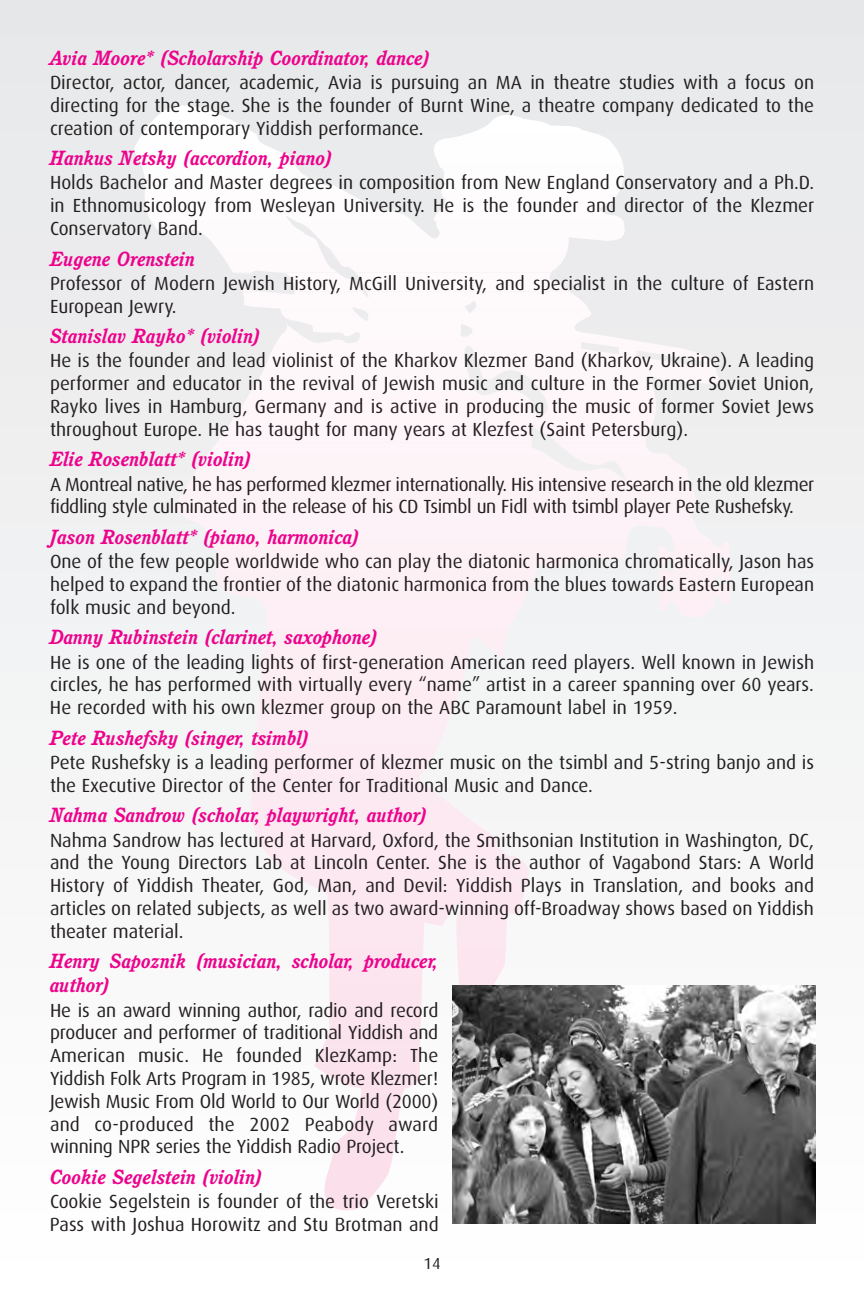
<style>
.page{position:relative;width:864px;height:1296px;background:#fff}
.page>*{position:absolute;margin:0;border:0;box-sizing:border-box;transform-origin:0 0}
.t1{font:italic 700 20px/24px "Cushing";color:#ed028c}
.t2{font:19px/22.8px "Dax";color:#231f20;text-align:justify}
.t3{font:19px/22.8px "Dax";letter-spacing:-.02em;color:#231f20}
.t4{font:16px "Dax";color:#231f20}
</style>
<div class="page">
<div style="left:0;top:0;width:864px;height:31px;background:#e6e7e9"></div>
<div style="left:0;top:39px;width:864px;height:41px;background:#e8e9ea"></div>
<div style="left:0;top:88px;width:864px;height:41px;background:#e9eaeb"></div>
<div style="left:0;top:138px;width:864px;height:40px;background:#eaebec"></div>
<div style="left:0;top:187px;width:864px;height:40px;background:#eaebec"></div>
<div style="left:0;top:236px;width:864px;height:40px;background:#ebebed"></div>
<div style="left:0;top:285px;width:864px;height:40px;background:#ececee"></div>
<div style="left:0;top:334px;width:864px;height:40px;background:#ededee"></div>
<div style="left:0;top:383px;width:864px;height:40px;background:#eeeeef"></div>
<div style="left:0;top:432px;width:864px;height:40px;background:#efeff0"></div>
<div style="left:0;top:481px;width:864px;height:40px;background:#f0f0f1"></div>
<div style="left:0;top:530px;width:864px;height:40px;background:#f0f1f2"></div>
<div style="left:0;top:579px;width:864px;height:40px;background:#f1f2f3"></div>
<div style="left:0;top:628px;width:864px;height:40px;background:#f2f3f4"></div>
<div style="left:0;top:677px;width:864px;height:40px;background:#f3f4f4"></div>
<div style="left:0;top:726px;width:864px;height:40px;background:#f4f5f5"></div>
<div style="left:0;top:775px;width:864px;height:40px;background:#f5f5f6"></div>
<div style="left:0;top:824px;width:864px;height:40px;background:#f6f6f7"></div>
<div style="left:0;top:873px;width:864px;height:40px;background:#f7f7f8"></div>
<div style="left:0;top:922px;width:864px;height:40px;background:#f8f8f9"></div>
<div style="left:0;top:971px;width:864px;height:40px;background:#f9f9f9"></div>
<div style="left:0;top:1020px;width:864px;height:40px;background:#fafafa"></div>
<div style="left:0;top:1069px;width:864px;height:40px;background:#fbfbfb"></div>
<div style="left:314px;top:1047px;width:106px;height:18px;background:#fbe3ed"></div>
<svg style="left:314px;top:1065px;width:106px;height:29px;fill:#fbe2ed"></svg>
<svg style="left:354px;top:1094px;width:48px;height:29px"></svg>
<svg style="left:334px;top:1123px;width:64px;height:29px;fill:#fbe1ec"></svg>
<svg style="left:325px;top:1152px;width:69px;height:29px;background:#fbe3ed"></svg>
<svg style="left:324px;top:1181px;width:60px;height:29px;fill:#fbdfeb"></svg>
<div style="left:293px;top:877px;width:235px;height:14px;background:#fce8f0"></div>
<div style="left:293px;top:890px;width:235px;height:30px;background:linear-gradient(to bottom,#fbe9f1,#fbebf2)"></div>
<div style="left:293px;top:920px;width:235px;height:29px;background:linear-gradient(to right,#faedf3,#fbecf2)"></div>
<div style="left:293px;top:949px;width:235px;height:29px;background:linear-gradient(to right,#fbedf3,#fbedf3)"></div>
<div style="left:293px;top:978px;width:235px;height:29px;background:linear-gradient(to right,#fbebf2,#faeff4)"></div>
<svg style="left:327px;top:1007px;width:126px;height:29px;fill:#fce4ee"></svg>
<svg style="left:323px;top:1036px;width:130px;height:11px"></svg>
<hr style="left:251px;top:744px;width:278px;height:1px;background:#fcecf3">
<div style="left:251px;top:745px;width:278px;height:29px;background:#fcebf2"></div>
<div style="left:251px;top:774px;width:278px;height:29px;background:#fceaf2"></div>
<div style="left:251px;top:803px;width:278px;height:29px;background:#fce9f1"></div>
<div style="left:251px;top:832px;width:278px;height:29px;background:#fce9f1"></div>
<div style="left:251px;top:861px;width:278px;height:16px;background:#fce8f0"></div>
<div style="left:256px;top:612px;width:453px;height:17px;background:#fdeff5"></div>
<div style="left:256px;top:629px;width:453px;height:29px;background:#fdeef4"></div>
<div style="left:256px;top:658px;width:453px;height:29px;background:#f3f3f4"></div>
<div style="left:256px;top:716px;width:453px;height:28px;background:#f4f4f4"></div>
<svg style="left:215px;top:556px;width:515px;height:15px;fill:#fdf1f6"></svg>
<div style="left:215px;top:571px;width:515px;height:29px;background:#fdf0f5"></div>
<div style="left:215px;top:600px;width:515px;height:12px;background:#fdeff5"></div>
<div style="left:176px;top:499px;width:554px;height:14px;background:#fdf3f7"></div>
<div style="left:176px;top:513px;width:554px;height:29px;background:#fdf2f7"></div>
<div style="left:176px;top:542px;width:554px;height:14px;background:#fdf1f6"></div>
<svg style="left:209px;top:443px;width:447px;height:11px;fill:#fdf5f9"></svg>
<div style="left:179px;top:454px;width:517px;height:29px;background:#fdf4f8"></div>
<div style="left:179px;top:483px;width:517px;height:16px;background:#fdf3f7"></div>
<svg style="left:265px;top:348px;width:450px;height:19px;background:#fbf6f8"></svg>
<div style="left:217px;top:367px;width:505px;height:29px;background:linear-gradient(to right,#faf5f7,#faf5f7)"></div>
<svg style="left:217px;top:396px;width:505px;height:29px;fill:#fef6f9"></svg>
<div style="left:217px;top:425px;width:505px;height:17px;background:linear-gradient(to right,#fff6fb,#f5f2f4)"></div>
<div style="left:273px;top:338px;width:407px;height:10px;background:#fef8fa"></div>
<svg style="left:242px;top:291px;width:438px;height:47px"></svg>
<hr style="left:242px;top:309px;width:347px;height:2px;background:#fef9fb">
<svg style="left:233px;top:272px;width:336px;height:8px"></svg>
<svg style="left:233px;top:280px;width:336px;height:11px;fill:#fef9fb"></svg>
<svg style="left:134px;top:106px;width:508px;height:29px"></svg>
<div style="left:134px;top:135px;width:508px;height:29px;background:linear-gradient(to right,#f7f7f7,#f6f7f7)"></div>
<div style="left:134px;top:164px;width:508px;height:29px;background:linear-gradient(to right,#f8f8f8,#f7f7f7)"></div>
<svg style="left:145px;top:193px;width:479px;height:29px;fill:#fefcfd"></svg>
<svg style="left:134px;top:222px;width:508px;height:29px;fill:#fefbfc"></svg>
<div style="left:134px;top:251px;width:508px;height:21px;background:linear-gradient(to right,#f6f4f6,#f8f5f7)"></div>
<img style="left:453px;top:985px;width:363px;height:239px">
<p class="t1" style="left:50px;top:47px;width:382px">Avia Moore* (Scholarship Coordinator, dance)</p>
<p class="t2" style="left:50px;top:72px;width:766px">Director, actor, dancer, academic, Avia is pursuing an MA in theatre studies with a focus on directing for the stage. She is the founder of Burnt Wine, a theatre company dedicated to the creation of contemporary Yiddish performance.</p>
<p class="t1" style="left:50px;top:148px;width:284px">Hankus Netsky (accordion, piano)</p>
<p class="t2" style="left:50px;top:173px;width:766px">Holds Bachelor and Master degrees in composition from New England Conservatory and a Ph.D. in Ethnomusicology from Wesleyan University. He is the founder and director of the Klezmer Conservatory Band.</p>
<p class="t1" style="left:50px;top:248px;width:147px">Eugene Orenstein</p>
<p class="t2" style="left:50px;top:273px;width:766px">Professor of Modern Jewish History, McGill University, and specialist in the culture of Eastern<br>European Jewry.</p>
<p class="t1" style="left:50px;top:326px;width:212px">Stanislav Rayko* (violin)</p>
<p class="t2" style="left:50px;top:351px;width:766px">He is the founder and lead violinist of the Kharkov Klezmer Band (Kharkov, Ukraine). A leading performer and educator in the revival of Jewish music and culture in the Former Soviet Union, Rayko lives in Hamburg, Germany and is active in producing the music of former Soviet Jews throughout Europe. He has taught for many years at Klezfest (Saint Petersburg).</p>
<p class="t1" style="left:50px;top:449px;width:203px">Elie Rosenblatt* (violin)</p>
<p class="t3" style="left:50px;top:474px;width:766px">A Montreal native, he has performed klezmer internationally. His intensive research in the old klezmer fiddling style culminated in the release of his CD Tsimbl un Fidl with tsimbl player Pete Rushefsky.</p>
<p class="t1" style="left:50px;top:526px;width:311px">Jason Rosenblatt* (piano, harmonica)</p>
<p class="t2" style="left:50px;top:551px;width:766px">One of the few people worldwide who can play the diatonic harmonica chromatically, Jason has helped to expand the frontier of the diatonic harmonica from the blues towards Eastern European folk music and beyond.</p>
<p class="t1" style="left:50px;top:627px;width:329px">Danny Rubinstein (clarinet, saxophone)</p>
<p class="t2" style="left:50px;top:652px;width:766px">He is one of the leading lights of first-generation American reed players. Well known in Jewish circles, he has performed with virtually every “name” artist in a career spanning over 60 years.<br>He recorded with his own klezmer group on the ABC Paramount label in 1959.</p>
<p class="t1" style="left:50px;top:727px;width:261px">Pete Rushefsky (singer, tsimbl)</p>
<p class="t2" style="left:50px;top:752px;width:766px">Pete Rushefsky is a leading performer of klezmer music on the tsimbl and 5-string banjo and is the Executive Director of the Center for Traditional Music and Dance.</p>
<p class="t1" style="left:50px;top:805px;width:379px">Nahma Sandrow (scholar, playwright, author)</p>
<p class="t2" style="left:50px;top:830px;width:766px">Nahma Sandrow has lectured at Harvard, Oxford, the Smithsonian Institution in Washington, DC, and the Young Directors Lab at Lincoln Center. She is the author of Vagabond Stars: A World History of Yiddish Theater, God, Man, and Devil: Yiddish Plays in Translation, and books and articles on related subjects, as well as two award-winning off-Broadway shows based on Yiddish theater material.</p>
<p class="t1" style="left:50px;top:951px;width:390px">Henry Sapoznik (musician, scholar, producer, author)</p>
<p class="t2" style="left:50px;top:1000px;width:390px">He is an award winning author, radio and record producer and performer of traditional Yiddish and American music. He founded KlezKamp: The Yiddish Folk Arts Program in 1985, wrote Klezmer!<br>Jewish Music From Old World to Our World (2000) and co-produced the 2002 Peabody award winning NPR series the Yiddish Radio Project.</p>
<p class="t1" style="left:50px;top:1166px;width:214px">Cookie Segelstein (violin)</p>
<p class="t2" style="left:50px;top:1191px;width:390px">Cookie Segelstein is founder of the trio Veretski<br>Pass with Joshua Horowitz and Stu Brotman and</p>
<p class="t4" style="left:424px;top:1256px;width:18px">14</p>
</div>
